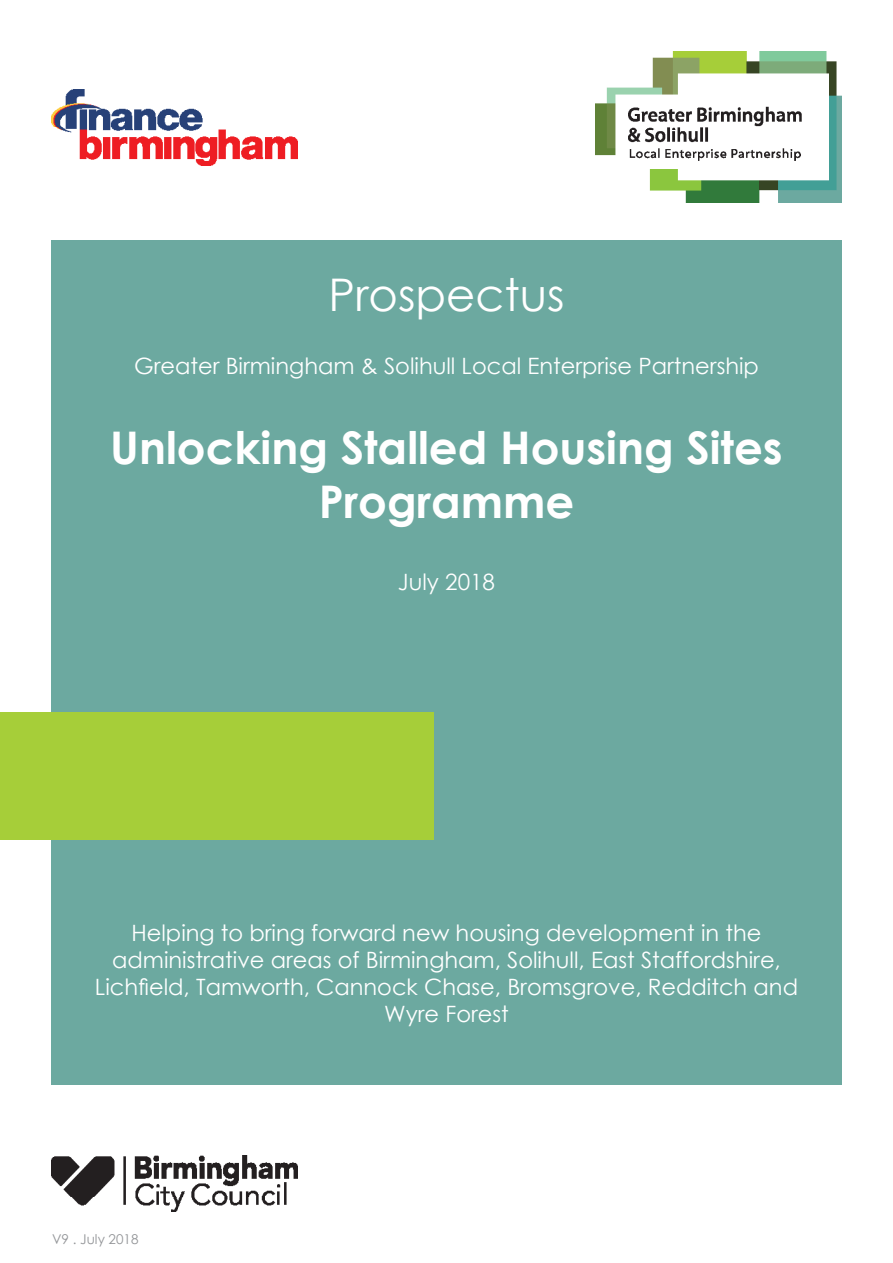
<style>
.page{position:relative;width:893px;height:1263px;background:#fff}
.page>*{position:absolute;margin:0;border:0;box-sizing:border-box;transform-origin:0 0}
.t1{font:700 45px "Century Gothic";color:#fff}
.t2{font:45px "Century Gothic";color:#fff}
.t3{font:22.5px "Century Gothic";color:#fff}
.t4{font:13.5px "Century Gothic";color:#939598}
</style>
<div class="page">
<div style="left:51px;top:240px;width:791px;height:844px;background:#6ca9a0"></div>
<div style="left:0;top:712px;width:434px;height:128px;background:#a6ce39"></div>
<img style="left:51px;top:89px;width:247px;height:77px">
<img style="left:51px;top:1155px;width:247px;height:57px">
<img style="left:595px;top:51px;width:247px;height:151px">
<p class="t2" style="left:328px;top:263px;width:238px">Prospectus</p>
<p class="t3" style="left:134px;top:350px;width:626px">Greater Birmingham &amp; Solihull Local Enterprise Partnership</p>
<p class="t1" style="left:110px;top:414px;width:674px">Unlocking Stalled Housing Sites</p>
<p class="t1" style="left:319px;top:468px;width:257px">Programme</p>
<p class="t3" style="left:398px;top:566px;width:99px">July 2018</p>
<p class="t3" style="left:131px;top:917px;width:632px">Helping to bring forward new housing development in the</p>
<p class="t3" style="left:112px;top:944px;width:670px">administrative areas of Birmingham, Solihull, East Staffordshire,</p>
<p class="t3" style="left:95px;top:971px;width:705px">Lichfield, Tamworth, Cannock Chase, Bromsgrove, Redditch and</p>
<p class="t3" style="left:384px;top:998px;width:126px">Wyre Forest</p>
<p class="t4" style="left:52px;top:1230px;width:88px">V9 . July 2018</p>
</div>
